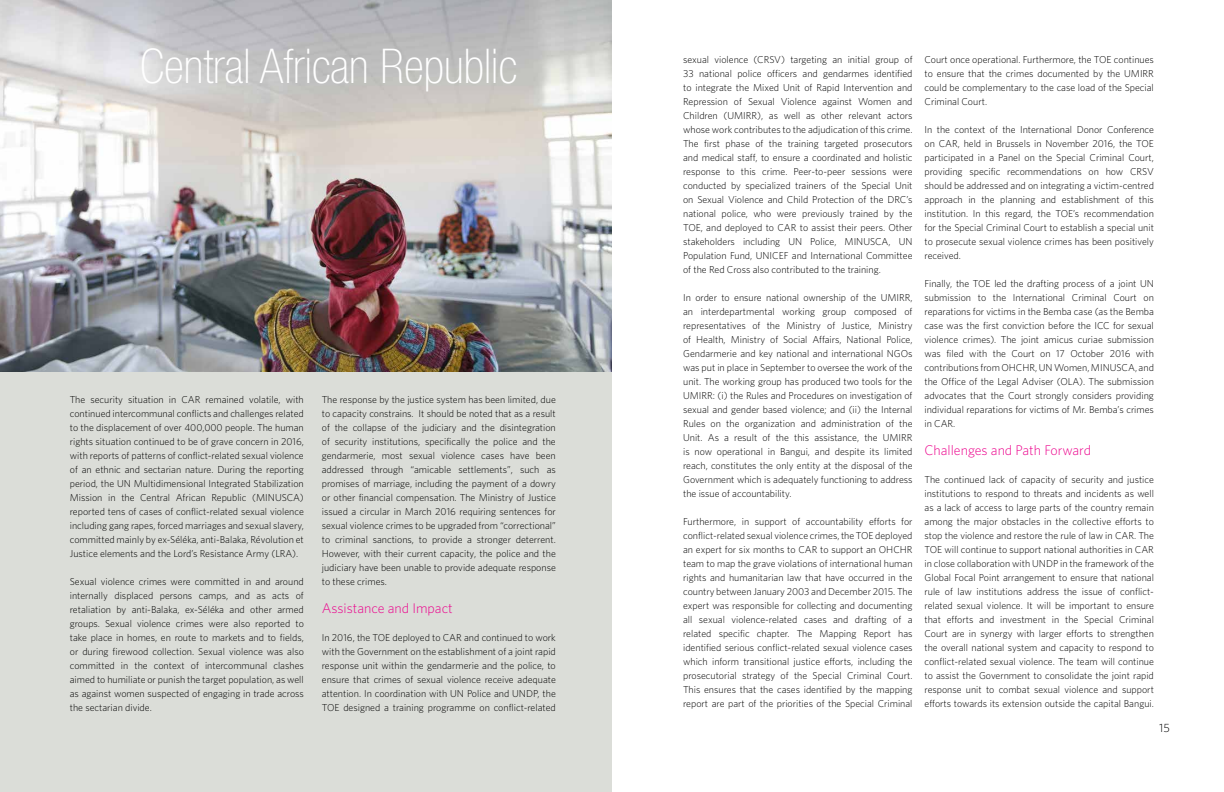
<style>
.page{position:relative;width:1224px;height:792px;background:#fff}
.page>*{position:absolute;margin:0;border:0;box-sizing:border-box;transform-origin:0 0}
.t1{font:100 condensed 48px "Helvetica Neue LT Std";color:#fff}
.t2{font:300 14px "Whitney";color:#ec008c}
.t3{font:300 12px "Whitney";color:#000}
.t4{font:300 10px/14px "Whitney";color:#000;text-align:justify}
</style>
<div class="page">
<div style="left:0;top:0;width:612px;height:792px;background:#dbddd8"></div>
<img style="left:0;top:0;width:612px;height:372px">
<h1 class="t1" style="left:140px;top:39px;width:378px">Central African Republic</h1>
<p class="t4" style="left:683px;top:52px;width:231px">sexual violence (CRSV) targeting an initial group of 33 national police officers and gendarmes identified to integrate the Mixed Unit of Rapid Intervention and Repression of Sexual Violence against Women and Children (UMIRR), as well as other relevant actors whose work contributes to the adjudication of this crime.<br>The first phase of the training targeted prosecutors and medical staff, to ensure a coordinated and holistic response to this crime. Peer-to-peer sessions were conducted by specialized trainers of the Special Unit on Sexual Violence and Child Protection of the DRC’s national police, who were previously trained by the TOE, and deployed to CAR to assist their peers. Other stakeholders including UN Police, MINUSCA, UN Population Fund, UNICEF and International Committee of the Red Cross also contributed to the training.</p>
<p class="t4" style="left:683px;top:290px;width:231px">In order to ensure national ownership of the UMIRR, an interdepartmental working group composed of representatives of the Ministry of Justice, Ministry of Health, Ministry of Social Affairs, National Police, Gendarmerie and key national and international NGOs was put in place in September to oversee the work of the unit. The working group has produced two tools for the UMIRR: (i) the Rules and Procedures on investigation of sexual and gender based violence; and (ii) the Internal Rules on the organization and administration of the Unit. As a result of the this assistance, the UMIRR is now operational in Bangui, and despite its limited reach, constitutes the only entity at the disposal of the Government which is adequately functioning to address the issue of accountability.</p>
<p class="t4" style="left:683px;top:514px;width:231px">Furthermore, in support of accountability efforts for conflict-related sexual violence crimes, the TOE deployed an expert for six months to CAR to support an OHCHR team to map the grave violations of international human rights and humanitarian law that have occurred in the country between January 2003 and December 2015. The expert was responsible for collecting and documenting all sexual violence-related cases and drafting of a related specific chapter. The Mapping Report has identified serious conflict-related sexual violence cases which inform transitional justice efforts, including the prosecutorial strategy of the Special Criminal Court.<br>This ensures that the cases identified by the mapping report are part of the priorities of the Special Criminal</p>
<p class="t4" style="left:322px;top:393px;width:236px">The response by the justice system has been limited, due to capacity constrains. It should be noted that as a result of the collapse of the judiciary and the disintegration of security institutions, specifically the police and the gendarmerie, most sexual violence cases have been addressed through “amicable settlements”, such as promises of marriage, including the payment of a dowry or other financial compensation. The Ministry of Justice issued a circular in March 2016 requiring sentences for sexual violence crimes to be upgraded from “correctional” to criminal sanctions, to provide a stronger deterrent.<br>However, with their current capacity, the police and the judiciary have been unable to provide adequate response to these crimes.</p>
<h2 class="t2" style="left:322px;top:600px;width:132px">Assistance and Impact</h2>
<p class="t4" style="left:322px;top:631px;width:236px">In 2016, the TOE deployed to CAR and continued to work with the Government on the establishment of a joint rapid response unit within the gendarmerie and the police, to ensure that crimes of sexual violence receive adequate attention. In coordination with UN Police and UNDP, the TOE designed a training programme on conflict-related</p>
<p class="t4" style="left:70px;top:393px;width:236px">The security situation in CAR remained volatile, with continued intercommunal conflicts and challenges related to the displacement of over 400,000 people. The human rights situation continued to be of grave concern in 2016, with reports of patterns of conflict-related sexual violence of an ethnic and sectarian nature. During the reporting period, the UN Multidimensional Integrated Stabilization Mission in the Central African Republic (MINUSCA) reported tens of cases of conflict-related sexual violence including gang rapes, forced marriages and sexual slavery, committed mainly by ex-Séléka, anti-Balaka, Révolution et Justice elements and the Lord’s Resistance Army (LRA).</p>
<p class="t4" style="left:70px;top:575px;width:236px">Sexual violence crimes were committed in and around internally displaced persons camps, and as acts of retaliation by anti-Balaka, ex-Séléka and other armed groups. Sexual violence crimes were also reported to take place in homes, en route to markets and to fields, or during firewood collection. Sexual violence was also committed in the context of intercommunal clashes aimed to humiliate or punish the target population, as well as against women suspected of engaging in trade across the sectarian divide.</p>
<p class="t4" style="left:925px;top:52px;width:231px">Court once operational. Furthermore, the TOE continues to ensure that the crimes documented by the UMIRR could be complementary to the case load of the Special Criminal Court.</p>
<p class="t4" style="left:925px;top:122px;width:231px">In the context of the International Donor Conference on CAR, held in Brussels in November 2016, the TOE participated in a Panel on the Special Criminal Court, providing specific recommendations on how CRSV should be addressed and on integrating a victim-centred approach in the planning and establishment of this institution. In this regard, the TOE’s recommendation for the Special Criminal Court to establish a special unit to prosecute sexual violence crimes has been positively received.</p>
<p class="t4" style="left:925px;top:276px;width:231px">Finally, the TOE led the drafting process of a joint UN submission to the International Criminal Court on reparations for victims in the Bemba case (as the Bemba case was the first conviction before the ICC for sexual violence crimes). The joint amicus curiae submission was filed with the Court on 17 October 2016 with contributions from OHCHR, UN Women, MINUSCA, and the Office of the Legal Adviser (OLA). The submission advocates that the Court strongly considers providing individual reparations for victims of Mr. Bemba’s crimes in CAR.</p>
<h2 class="t2" style="left:925px;top:442px;width:168px">Challenges and Path Forward</h2>
<p class="t4" style="left:925px;top:472px;width:231px">The continued lack of capacity of security and justice institutions to respond to threats and incidents as well as a lack of access to large parts of the country remain among the major obstacles in the collective efforts to stop the violence and restore the rule of law in CAR. The TOE will continue to support national authorities in CAR in close collaboration with UNDP in the framework of the Global Focal Point arrangement to ensure that national rule of law institutions address the issue of conflict&shy;related sexual violence. It will be important to ensure that efforts and investment in the Special Criminal Court are in synergy with larger efforts to strengthen the overall national system and capacity to respond to conflict-related sexual violence. The team will continue to assist the Government to consolidate the joint rapid response unit to combat sexual violence and support efforts towards its extension outside the capital Bangui.</p>
<p class="t3" style="left:1159px;top:721px;width:12px">15</p>
</div>
